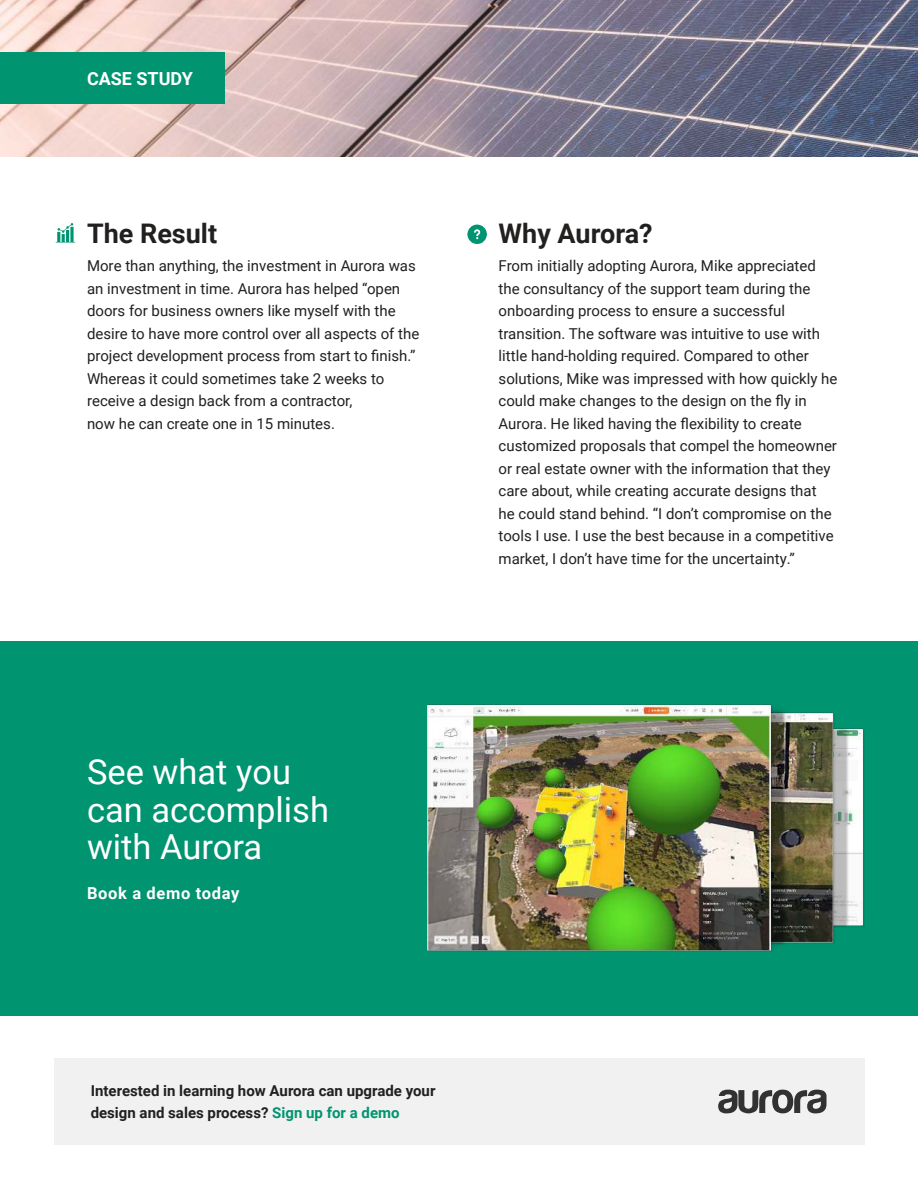
<style>
.page{position:relative;width:918px;height:1188px;background:#fff}
.page>*{position:absolute;margin:0;border:0;box-sizing:border-box;transform-origin:0 0}
.t1{font:34.5px/37.5px "Roboto";color:#fff}
.t2{font:700 27px "Roboto";color:#221f1f}
.t3{font:700 18px "Roboto";color:#fff}
.t4{font:700 16.5px "Roboto";letter-spacing:.04em;color:#fff}
.t5{font:15px/22.5px "Roboto";color:#221f1f}
.t6{font:700 15px/22.5px "Roboto";color:#221f1f}
.s1{color:#009470}
</style>
<div class="page">
<svg style="left:467px;top:225px;width:20px;height:19px"></svg>
<svg style="left:468px;top:226px;width:19px;height:17px"></svg>
<svg style="left:56px;top:223px;width:19px;height:20px"></svg>
<div style="left:0;top:641px;width:918px;height:374px;background:#009470"></div>
<img style="left:0;top:0;width:918px;height:157px">
<div style="left:0;top:53px;width:225px;height:51px;background:#009470"></div>
<div style="left:54px;top:1058px;width:810px;height:87px;background:#f1f1f1"></div>
<svg style="left:718px;top:1090px;width:109px;height:23px"></svg>
<img style="left:849px;top:729px;width:15px;height:197px">
<img style="left:836px;top:728px;width:13px;height:199px">
<img style="left:790px;top:712px;width:46px;height:231px">
<img style="left:773px;top:709px;width:17px;height:237px">
<img style="left:773px;top:711px;width:12px;height:233px">
<img style="left:428px;top:705px;width:345px;height:246px">
<p class="t3" style="left:87px;top:71px;width:108px">CASE STUDY</p>
<h2 class="t2" style="left:87px;top:222px;width:132px">The Result</h2>
<h2 class="t2" style="left:499px;top:222px;width:156px">Why Aurora?</h2>
<p class="t5" style="left:87px;top:256px;width:334px">More than anything, the investment in Aurora was an investment in time. Aurora has helped “open doors for business owners like myself with the desire to have more control over all aspects of the project development process from start to finish.” Whereas it could sometimes take 2 weeks to receive a design back from a contractor,<br>now he can create one in 15 minutes.</p>
<p class="t5" style="left:499px;top:256px;width:340px">From initially adopting Aurora, Mike appreciated the consultancy of the support team during the onboarding process to ensure a successful transition. The software was intuitive to use with little hand-holding required. Compared to other solutions, Mike was impressed with how quickly he could make changes to the design on the fly in Aurora. He liked having the flexibility to create customized proposals that compel the homeowner or real estate owner with the information that they care about, while creating accurate designs that<br>he could stand behind. “I don’t compromise on the tools I use. I use the best because in a competitive market, I don’t have time for the uncertainty.”</p>
<h1 class="t1" style="left:87px;top:756px;width:244px">See what you can accomplish with Aurora</h1>
<p class="t4" style="left:87px;top:886px;width:154px">Book a demo today</p>
<p class="t6" style="left:91px;top:1081px;width:346px">Interested in learning how Aurora can upgrade your design and sales process? <span class="s1">Sign up for a demo</span></p>
</div>
